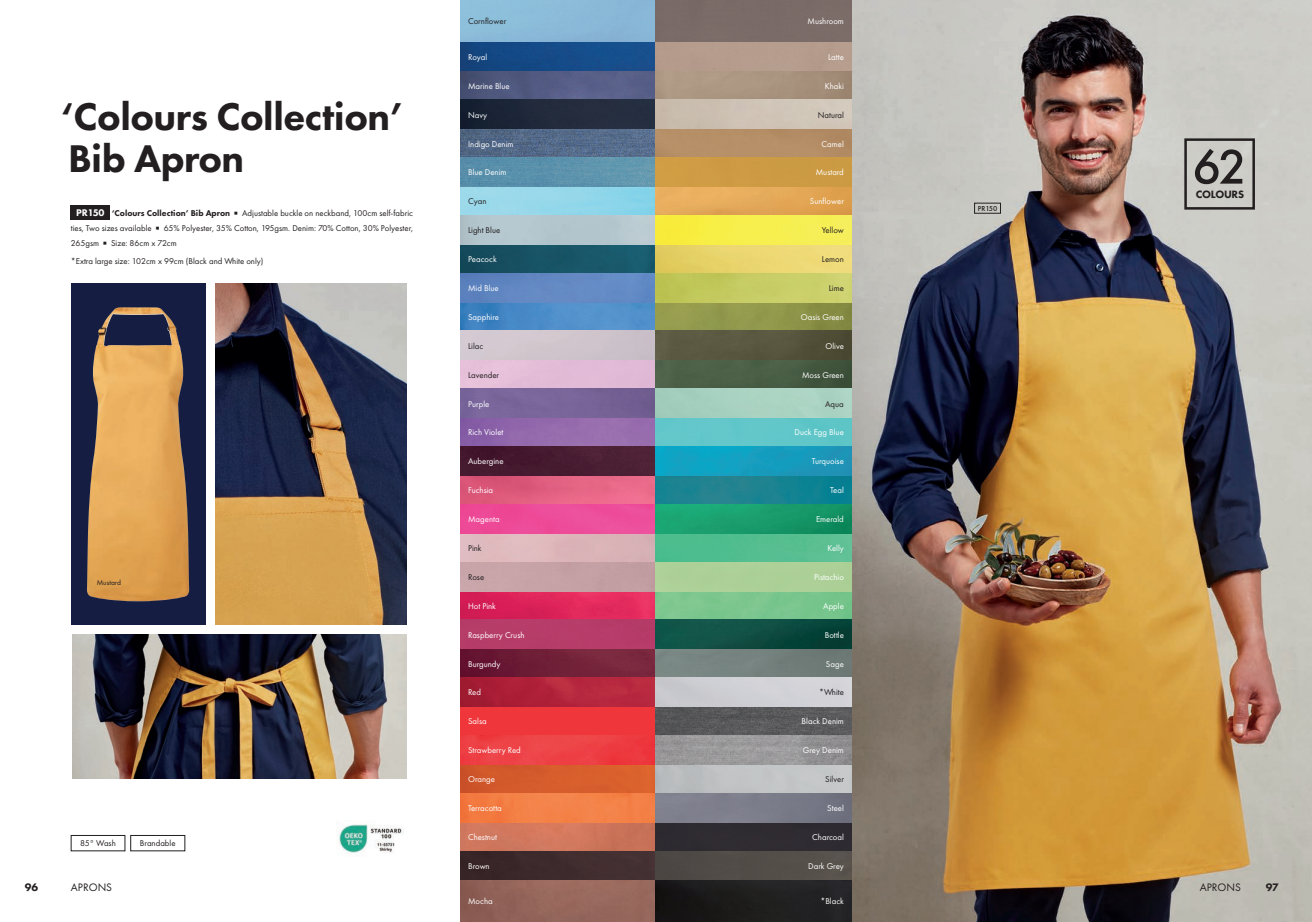
<style>
.page{position:relative;width:1312px;height:922px;background:#fff}
.page>*{position:absolute;margin:0;border:0;box-sizing:border-box;transform-origin:0 0}
.t1{font:500 50.38px "Futura PT";color:#231f20}
.t2{font:800 40px/42.5px "Futura PT";letter-spacing:-.015em;color:#231f20}
.t3{font:11.25px "Futura PT";color:#231f20}
.t4{font:800 11.25px "Futura PT";color:#231f20}
.t5{font:800 11px "Futura PT";letter-spacing:-.025em;color:#231f20}
.t6{font:800 10px "Futura PT";letter-spacing:-.01em;color:#fff}
.t7{font:8.75px "Futura PT";color:#fff}
.NEW-Bodycopy{font:8.75px/15px "Futura PT";color:#231f20;text-align:justify}
.Product_colour_description_Wht{font:7.5px "Futura PT";color:#231f20}
.t8{font:500 7.5px "Futura PT";color:#231f20}
.s1{font-weight:800}
</style>
<div class="page">
<img style="left:850px;top:0;width:461px;height:921px">
<img style="left:73px;top:634px;width:333px;height:144px">
<img style="left:216px;top:283px;width:190px;height:341px">
<div style="left:71px;top:283px;width:134px;height:341px;background:#151e42"></div>
<img style="left:87px;top:307px;width:102px;height:294px">
<svg style="left:973px;top:202px;width:27px;height:12px"></svg>
<div style="left:461px;top:0;width:195px;height:42px;background:#8ab9d8"></div>
<div style="left:656px;top:0;width:194px;height:42px;background:#776b66"></div>
<img style="left:461px;top:71px;width:195px;height:29px">
<div style="left:656px;top:71px;width:194px;height:29px;background:#a99580"></div>
<img style="left:461px;top:129px;width:195px;height:29px">
<div style="left:656px;top:129px;width:194px;height:29px;background:#b68f67"></div>
<img style="left:461px;top:186px;width:195px;height:29px">
<div style="left:656px;top:186px;width:194px;height:29px;background:#e4a857"></div>
<img style="left:461px;top:244px;width:195px;height:29px">
<div style="left:656px;top:244px;width:194px;height:29px;background:linear-gradient(to right,#e1cc5f,#f2de7f)"></div>
<img style="left:461px;top:302px;width:195px;height:29px">
<div style="left:656px;top:302px;width:194px;height:29px;background:linear-gradient(to right,#9aa152,#868d43)"></div>
<div style="left:461px;top:360px;width:195px;height:28px;background:#e2bcd7"></div>
<div style="left:656px;top:360px;width:194px;height:28px;background:#50644c"></div>
<img style="left:461px;top:417px;width:195px;height:29px">
<div style="left:656px;top:417px;width:194px;height:29px;background:#61c7ca"></div>
<img style="left:461px;top:475px;width:195px;height:29px">
<svg style="left:656px;top:475px;width:194px;height:29px;background:#188392"></svg>
<img style="left:461px;top:533px;width:195px;height:29px">
<div style="left:656px;top:533px;width:194px;height:29px;background:#53be8f"></div>
<img style="left:461px;top:591px;width:195px;height:28px">
<div style="left:656px;top:591px;width:194px;height:28px;background:#7bc68e"></div>
<img style="left:461px;top:648px;width:195px;height:29px">
<div style="left:656px;top:648px;width:194px;height:29px;background:#707d7a"></div>
<div style="left:461px;top:706px;width:195px;height:29px;background:#ee363b"></div>
<img style="left:656px;top:706px;width:194px;height:29px">
<img style="left:461px;top:764px;width:195px;height:29px">
<div style="left:656px;top:764px;width:194px;height:29px;background:#c2c4c5"></div>
<img style="left:461px;top:821px;width:195px;height:29px">
<div style="left:656px;top:821px;width:194px;height:29px;background:#2d2c31"></div>
<img style="left:461px;top:879px;width:195px;height:42px">
<div style="left:656px;top:879px;width:194px;height:42px;background:linear-gradient(to right,#151313,#272729)"></div>
<img style="left:461px;top:42px;width:195px;height:29px">
<div style="left:656px;top:42px;width:194px;height:29px;background:#b7a192"></div>
<img style="left:461px;top:100px;width:195px;height:29px">
<div style="left:656px;top:100px;width:194px;height:29px;background:#cec3b5"></div>
<img style="left:461px;top:158px;width:195px;height:28px">
<div style="left:656px;top:158px;width:194px;height:28px;background:#d19f45"></div>
<img style="left:461px;top:215px;width:195px;height:29px">
<div style="left:656px;top:215px;width:194px;height:29px;background:linear-gradient(to right,#f8ec3a,#f5f05c)"></div>
<img style="left:461px;top:273px;width:195px;height:29px">
<div style="left:656px;top:273px;width:194px;height:29px;background:linear-gradient(to right,#bcc252,#d0d472)"></div>
<div style="left:461px;top:331px;width:195px;height:29px;background:#d1c5cc"></div>
<div style="left:656px;top:331px;width:194px;height:29px;background:linear-gradient(to right,#615e47,#4e4c34)"></div>
<img style="left:461px;top:388px;width:195px;height:29px">
<div style="left:656px;top:388px;width:194px;height:29px;background:#a7cfc0"></div>
<img style="left:461px;top:446px;width:195px;height:29px">
<div style="left:656px;top:446px;width:194px;height:29px;background:linear-gradient(to right,#0aa8c8,#1e94b6)"></div>
<div style="left:461px;top:504px;width:195px;height:29px;background:#ed4c9a"></div>
<div style="left:656px;top:504px;width:194px;height:29px;background:linear-gradient(to right,#1eac79,#128d60)"></div>
<div style="left:656px;top:562px;width:194px;height:29px;background:#b0d098"></div>
<div style="left:461px;top:619px;width:195px;height:29px;background:#b73c69"></div>
<div style="left:656px;top:619px;width:194px;height:29px;background:linear-gradient(to right,#155c4e,#053e34)"></div>
<img style="left:461px;top:677px;width:195px;height:29px">
<div style="left:656px;top:677px;width:194px;height:29px;background:#d6d6da"></div>
<img style="left:461px;top:735px;width:195px;height:29px">
<svg style="left:656px;top:735px;width:194px;height:29px;background:#989798"></svg>
<img style="left:461px;top:793px;width:195px;height:28px">
<div style="left:656px;top:793px;width:194px;height:28px;background:#7c7d8b"></div>
<img style="left:461px;top:850px;width:195px;height:29px">
<div style="left:656px;top:850px;width:194px;height:29px;background:#57504d"></div>
<img style="left:338px;top:820px;width:66px;height:36px">
<div style="left:71px;top:206px;width:39px;height:14px;background:#231f20"></div>
<svg style="left:1182px;top:137px;width:73px;height:74px;background:#b6b6b1"></svg>
<svg style="left:71px;top:835px;width:114px;height:16px"></svg>
<p class="NEW-Bodycopy" style="left:468px;top:14px;width:40px">Cornflower</p>
<p class="t7" style="left:807px;top:16px;width:38px">Mushroom</p>
<p class="t7" style="left:468px;top:52px;width:21px">Royal</p>
<p class="t7" style="left:827px;top:52px;width:17px">Latte</p>
<p class="t7" style="left:468px;top:81px;width:43px">Marine Blue</p>
<p class="t7" style="left:824px;top:81px;width:21px">Khaki</p>
<p class="t7" style="left:468px;top:109px;width:21px">Navy</p>
<p class="NEW-Bodycopy" style="left:817px;top:107px;width:28px">Natural</p>
<p class="t7" style="left:468px;top:138px;width:47px">Indigo Denim</p>
<p class="t7" style="left:821px;top:138px;width:24px">Camel</p>
<p class="t7" style="left:468px;top:167px;width:40px">Blue Denim</p>
<p class="t7" style="left:815px;top:167px;width:30px">Mustard</p>
<p class="NEW-Bodycopy" style="left:468px;top:194px;width:20px">Cyan</p>
<p class="t7" style="left:809px;top:196px;width:35px">Sunflower</p>
<p class="NEW-Bodycopy" style="left:468px;top:223px;width:34px">Light Blue</p>
<p class="NEW-Bodycopy" style="left:821px;top:223px;width:24px">Yellow</p>
<p class="t7" style="left:468px;top:254px;width:30px">Peacock</p>
<p class="NEW-Bodycopy" style="left:821px;top:251px;width:24px">Lemon</p>
<p class="t7" style="left:468px;top:283px;width:32px">Mid Blue</p>
<p class="NEW-Bodycopy" style="left:828px;top:280px;width:17px">Lime</p>
<p class="t7" style="left:468px;top:312px;width:32px">Sapphire</p>
<p class="t7" style="left:800px;top:312px;width:45px">Oasis Green</p>
<p class="NEW-Bodycopy" style="left:468px;top:338px;width:17px">Lilac</p>
<p class="t7" style="left:825px;top:340px;width:20px">Olive</p>
<p class="NEW-Bodycopy" style="left:468px;top:367px;width:33px">Lavender</p>
<p class="t7" style="left:801px;top:369px;width:43px">Moss Green</p>
<p class="t7" style="left:468px;top:398px;width:23px">Purple</p>
<p class="NEW-Bodycopy" style="left:825px;top:396px;width:20px">Aqua</p>
<p class="t7" style="left:468px;top:427px;width:37px">Rich Violet</p>
<p class="t7" style="left:794px;top:427px;width:51px">Duck Egg Blue</p>
<p class="t7" style="left:468px;top:456px;width:37px">Aubergine</p>
<p class="t7" style="left:811px;top:456px;width:33px">Turquoise</p>
<p class="t7" style="left:468px;top:485px;width:27px">Fuchsia</p>
<p class="t7" style="left:830px;top:485px;width:15px">Teal</p>
<p class="t7" style="left:468px;top:514px;width:33px">Magenta</p>
<p class="t7" style="left:815px;top:514px;width:29px">Emerald</p>
<p class="NEW-Bodycopy" style="left:468px;top:540px;width:15px">Pink</p>
<p class="t7" style="left:827px;top:542px;width:18px">Kelly</p>
<p class="NEW-Bodycopy" style="left:468px;top:569px;width:18px">Rose</p>
<p class="t7" style="left:814px;top:571px;width:31px">Pistachio</p>
<p class="t7" style="left:468px;top:600px;width:29px">Hot Pink</p>
<p class="t7" style="left:823px;top:600px;width:22px">Apple</p>
<p class="t7" style="left:468px;top:629px;width:58px">Raspberry Crush</p>
<p class="t7" style="left:824px;top:629px;width:21px">Bottle</p>
<p class="t7" style="left:468px;top:658px;width:34px">Burgundy</p>
<p class="t7" style="left:825px;top:658px;width:19px">Sage</p>
<p class="t7" style="left:468px;top:687px;width:15px">Red</p>
<p class="NEW-Bodycopy" style="left:818px;top:684px;width:26px">*White</p>
<p class="t7" style="left:468px;top:716px;width:20px">Salsa</p>
<p class="t7" style="left:801px;top:716px;width:44px">Black Denim</p>
<p class="t7" style="left:468px;top:745px;width:54px">Strawberry Red</p>
<p class="t7" style="left:802px;top:745px;width:42px">Grey Denim</p>
<p class="t7" style="left:468px;top:773px;width:28px">Orange</p>
<p class="NEW-Bodycopy" style="left:825px;top:771px;width:20px">Silver</p>
<p class="t7" style="left:468px;top:802px;width:35px">Terracotta</p>
<p class="t7" style="left:827px;top:802px;width:18px">Steel</p>
<p class="t7" style="left:468px;top:831px;width:30px">Chestnut</p>
<p class="t7" style="left:812px;top:831px;width:33px">Charcoal</p>
<p class="t7" style="left:468px;top:860px;width:23px">Brown</p>
<p class="t7" style="left:808px;top:860px;width:37px">Dark Grey</p>
<p class="t7" style="left:468px;top:895px;width:26px">Mocha</p>
<p class="t7" style="left:820px;top:895px;width:25px">*Black</p>
<p class="t2" style="left:61px;top:95px;width:343px">‘Colours Collection’<br>Bib Apron</p>
<p class="t1" style="left:1192px;top:136px;width:56px">62</p>
<p class="t5" style="left:1195px;top:187px;width:50px">COLOURS</p>
<p class="t8" style="left:977px;top:204px;width:21px">PR150</p>
<p class="t6" style="left:76px;top:207px;width:30px">PR150</p>
<p class="NEW-Bodycopy" style="left:71px;top:206px;width:344px;text-indent:41px"><span class="s1">‘Colours Collection’ Bib Apron</span> ■ Adjustable buckle on neckband, 100cm self-fabric ties, Two sizes available ■ 65% Polyester, 35% Cotton, 195gsm. Denim: 70% Cotton, 30% Polyester, 265gsm ■ Size: 86cm x 72cm</p>
<p class="NEW-Bodycopy" style="left:71px;top:253px;width:194px">*Extra large size: 102cm x 99cm (Black and White only)</p>
<p class="Product_colour_description_Wht" style="left:97px;top:577px;width:26px">Mustard</p>
<p class="NEW-Bodycopy" style="left:80px;top:835px;width:37px">85° Wash</p>
<p class="NEW-Bodycopy" style="left:140px;top:835px;width:37px">Brandable</p>
<p class="t4" style="left:25px;top:879px;width:15px">96</p>
<p class="t3" style="left:71px;top:880px;width:43px">APRONS</p>
<p class="t3" style="left:1199px;top:880px;width:43px">APRONS</p>
<p class="t4" style="left:1265px;top:879px;width:15px">97</p>
</div>
